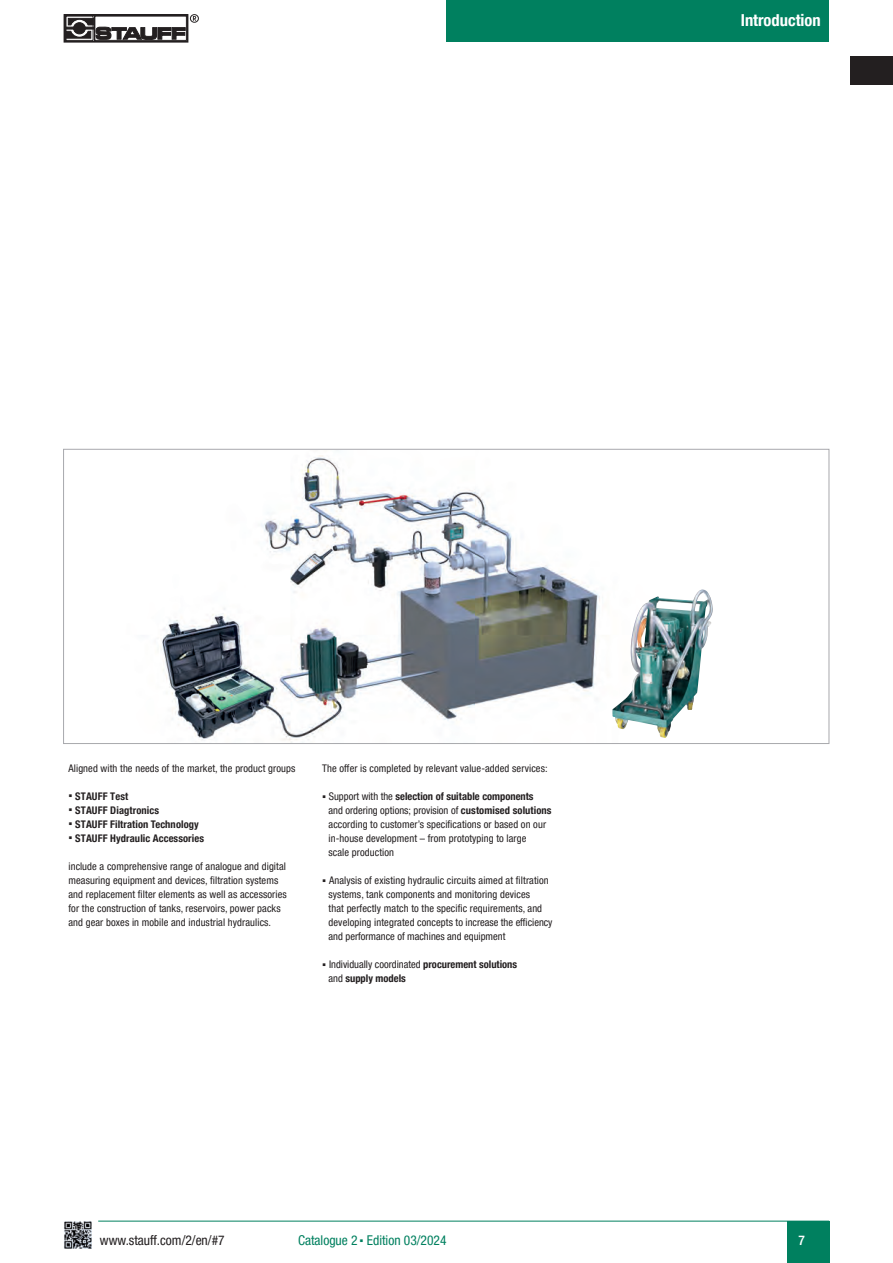
<style>
.page{position:relative;width:893px;height:1263px;background:#fff}
.page>*{position:absolute;margin:0;border:0;box-sizing:border-box;transform-origin:0 0}
.t1{font:700 condensed 16.5px "Helvetica Neue LTW1 G";color:#fff}
.t2{font:condensed 13.5px "Helvetica Neue LTW1 G";color:#00805f}
.t3{font:condensed 13.5px "Helvetica Neue LTW1 G";color:#231f20}
.t4{font:500 condensed 13.5px "Helvetica Neue LTW1 G";color:#fff}
.t5{font:condensed 10.5px/14.1px "Helvetica Neue LTW1 G";letter-spacing:.01em;color:#231f20}
.t6{font:700 condensed 10.5px/14.1px "Helvetica Neue LTW1 G";letter-spacing:.01em;color:#231f20}
.s1{font-weight:700}
.s2{font-weight:400}
</style>
<div class="page">
<div style="left:446px;top:0;width:383px;height:42px;background:#00805f"></div>
<div style="left:64px;top:14px;width:124px;height:28px;border:1px solid #231f20"></div>
<svg style="left:68px;top:25px;width:23px;height:6px"></svg>
<div style="left:66px;top:16px;width:27px;height:24px;border:1px solid #231f20"></div>
<div style="left:190px;top:14px;width:9px;height:9px;border:1px solid #231f20;border-radius:50%"></div>
<svg style="left:193px;top:16px;width:3px;height:5px"></svg>
<svg style="left:68px;top:18px;width:26px;height:7px"></svg>
<svg style="left:66px;top:31px;width:25px;height:7px"></svg>
<svg style="left:71px;top:20px;width:17px;height:16px"></svg>
<div style="left:71px;top:20px;width:17px;height:16px;border:1px solid #fff;border-radius:50%"></div>
<div style="left:74px;top:23px;width:11px;height:11px;background:#231f20;border-radius:50%"></div>
<div style="left:74px;top:23px;width:11px;height:11px;border:1px solid #231f20;border-radius:50%"></div>
<hr style="left:66px;top:27px;width:28px;height:2px;background:#231f20">
<svg style="left:96px;top:27px;width:89px;height:13px"></svg>
<div style="left:850px;top:56px;width:43px;height:28px;background:#231f20"></div>
<div style="left:787px;top:1221px;width:42px;height:42px;background:#00805f"></div>
<hr style="left:64px;top:1221px;width:765px;height:1px;background:#00805f">
<svg style="left:64px;top:1220px;width:37px;height:29px"></svg>
<img style="left:160px;top:455px;width:553px;height:286px">
<img style="left:612px;top:590px;width:99px;height:148px">
<h1 class="t1" style="left:741px;top:10px;width:81px">Introduction</h1>
<p class="t5" style="left:68px;top:761px;width:228px">Aligned with the needs of the market, the product groups</p>
<p class="t6" style="left:68px;top:789px;width:61px">▪ STAUFF Test</p>
<p class="t6" style="left:68px;top:803px;width:92px">▪ STAUFF Diagtronics</p>
<p class="t6" style="left:68px;top:817px;width:132px">▪ STAUFF Filtration Technology</p>
<p class="t6" style="left:68px;top:831px;width:137px">▪ STAUFF Hydraulic Accessories</p>
<p class="t5" style="left:68px;top:859px;width:220px">include a comprehensive range of analogue and digital measuring equipment and devices, filtration systems and replacement filter elements as well as accessories for the construction of tanks, reservoirs, power packs and gear boxes in mobile and industrial hydraulics.</p>
<p class="t5" style="left:322px;top:761px;width:227px">The offer is completed by relevant value-added services:</p>
<p class="t5" style="left:329px;top:789px;width:225px;text-indent:-6px">▪ Support with the <span class="s1">selection of suitable components<br></span>and ordering options; provision of <span class="s1">customised solutions </span>according to customer’s specifications or based on our in-house development – from prototyping to large<br>scale production</p>
<p class="t5" style="left:329px;top:873px;width:225px;text-indent:-6px">▪ Analysis of existing hydraulic circuits aimed at filtration systems, tank components and monitoring devices<br>that perfectly match to the specific requirements, and developing integrated concepts to increase the efficiency and performance of machines and equipment</p>
<p class="t6" style="left:329px;top:957px;width:190px;text-indent:-6px">▪ <span class="s2">Individually coordinated</span> procurement solutions <span class="s2">and</span> supply models</p>
<p class="t3" style="left:100px;top:1232px;width:126px">www.stauff.com/2/en/#7</p>
<p class="t2" style="left:298px;top:1232px;width:150px">Catalogue 2 ▪ Edition 03/2024</p>
<p class="t4" style="left:798px;top:1231px;width:8px">7</p>
</div>
